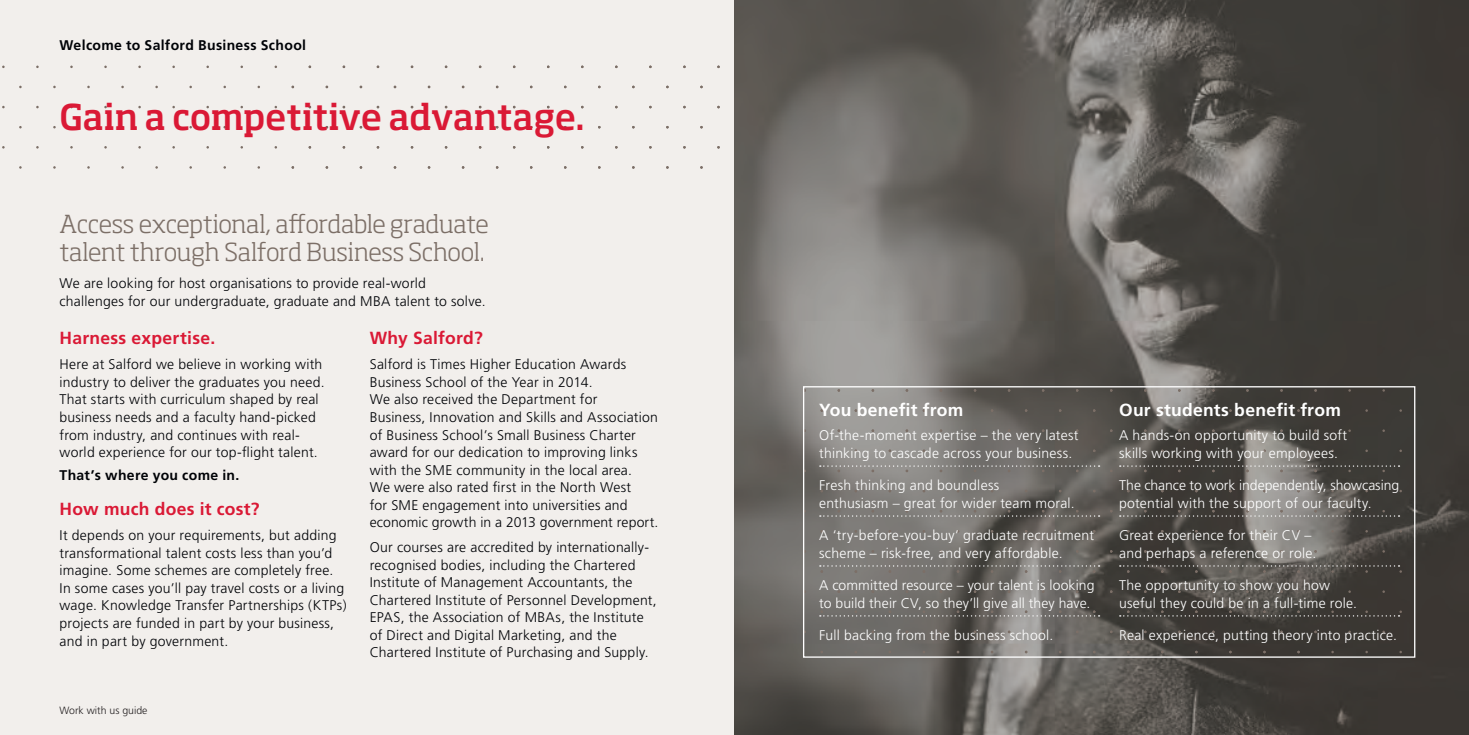
<style>
.page{position:relative;width:1469px;height:735px;background:#fff}
.page>*{position:absolute;margin:0;border:0;box-sizing:border-box;transform-origin:0 0}
.t1{font:500 35px "Soho Std";letter-spacing:-.015em;color:#da1935}
.t2{font:300 24.5px/28px "Soho Std";letter-spacing:-.015em;color:#7c6f67}
.t3{font:700 17.5px "Frutiger";letter-spacing:.015em;color:#da1935}
.t4{font:700 17.5px "Frutiger";letter-spacing:.015em;color:#fff}
.t5{font:300 14px/17.5px "Frutiger";letter-spacing:.015em;color:#000206}
.t6{font:300 14px/17.5px "Frutiger";letter-spacing:.015em;color:#fff}
.t7{font:700 14px "Frutiger";letter-spacing:.025em;color:#000206}
.t8{font:300 10.5px "Frutiger";color:#231f20}
</style>
<div class="page">
<div style="left:0;top:0;width:1468px;height:734px;background:#f2efec"></div>
<img style="left:734px;top:0;width:734px;height:734px">
<svg style="left:819px;top:465px;width:277px;height:7px;background:#83807d"></svg>
<svg style="left:819px;top:509px;width:277px;height:7px;background:#73706c"></svg>
<svg style="left:819px;top:565px;width:273px;height:7px;background:#7a7874"></svg>
<svg style="left:1092px;top:565px;width:7px;height:7px"></svg>
<svg style="left:819px;top:610px;width:273px;height:6px;background:#74716d"></svg>
<svg style="left:1092px;top:610px;width:7px;height:6px"></svg>
<svg style="left:1119px;top:465px;width:277px;height:7px;background:#5f5b57"></svg>
<svg style="left:1119px;top:509px;width:277px;height:7px;background:#63605c"></svg>
<svg style="left:1119px;top:565px;width:277px;height:7px;background:#595651"></svg>
<svg style="left:1398px;top:565px;width:3px;height:7px"></svg>
<svg style="left:1119px;top:610px;width:277px;height:6px;background:#47433f"></svg>
<svg style="left:1398px;top:610px;width:3px;height:6px"></svg>
<div style="left:803px;top:386px;width:612px;height:271px;border:1px solid #fff"></div>
<p class="t7" style="left:60px;top:37px;width:248px">Welcome to Salford Business School</p>
<h1 class="t1" style="left:60px;top:94px;width:527px">Gain a competitive advantage.</h1>
<h2 class="t2" style="left:60px;top:209px;width:430px">Access exceptional, affordable graduate talent through Salford Business School.</h2>
<p class="t5" style="left:60px;top:274px;width:427px">We are looking for host organisations to provide real-world challenges for our undergraduate, graduate and MBA talent to solve.</p>
<p class="t3" style="left:60px;top:328px;width:157px">Harness expertise.</p>
<p class="t5" style="left:60px;top:356px;width:267px">Here at Salford we believe in working with industry to deliver the graduates you need.<br>That starts with curriculum shaped by real business needs and a faculty hand-picked from industry, and continues with real&shy;world experience for our top-flight talent.</p>
<p class="t7" style="left:60px;top:466px;width:181px">That’s where you come in.</p>
<p class="t3" style="left:60px;top:499px;width:202px">How much does it cost?</p>
<p class="t5" style="left:60px;top:526px;width:289px">It depends on your requirements, but adding transformational talent costs less than you’d imagine. Some schemes are completely free.<br>In some cases you’ll pay travel costs or a living wage. Knowledge Transfer Partnerships (KTPs) projects are funded in part by your business, and in part by government.</p>
<p class="t3" style="left:370px;top:328px;width:115px">Why Salford?</p>
<p class="t5" style="left:370px;top:356px;width:290px">Salford is Times Higher Education Awards Business School of the Year in 2014.<br>We also received the Department for<br>Business, Innovation and Skills and Association of Business School’s Small Business Charter award for our dedication to improving links with the SME community in the local area.<br>We were also rated first in the North West<br>for SME engagement into universities and economic growth in a 2013 government report.</p>
<p class="t5" style="left:370px;top:538px;width:288px">Our courses are accredited by internationally&shy;recognised bodies, including the Chartered Institute of Management Accountants, the Chartered Institute of Personnel Development, EPAS, the Association of MBAs, the Institute of Direct and Digital Marketing, and the Chartered Institute of Purchasing and Supply.</p>
<p class="t8" style="left:60px;top:704px;width:89px">Work with us guide</p>
<p class="t4" style="left:819px;top:399px;width:146px">You benefit from</p>
<p class="t6" style="left:819px;top:427px;width:261px">Of-the-moment expertise – the very latest thinking to cascade across your business.</p>
<p class="t6" style="left:819px;top:476px;width:257px">Fresh thinking and boundless<br>enthusiasm – great for wider team moral.</p>
<p class="t6" style="left:819px;top:526px;width:276px">A ‘try-before-you-buy’ graduate recruitment scheme – risk-free, and very affordable.</p>
<p class="t6" style="left:819px;top:576px;width:277px">A committed resource – your talent is looking to build their CV, so they’ll give all they have.</p>
<p class="t6" style="left:819px;top:626px;width:236px">Full backing from the business school.</p>
<p class="t4" style="left:1119px;top:399px;width:223px">Our students benefit from</p>
<p class="t6" style="left:1119px;top:427px;width:230px">A hands-on opportunity to build soft skills working with your employees.</p>
<p class="t6" style="left:1119px;top:476px;width:281px">The chance to work independently, showcasing potential with the support of our faculty.</p>
<p class="t6" style="left:1119px;top:526px;width:199px">Great experience for their CV – and perhaps a reference or role.</p>
<p class="t6" style="left:1119px;top:576px;width:239px">The opportunity to show you how useful they could be in a full-time role.</p>
<p class="t6" style="left:1119px;top:626px;width:279px">Real experience, putting theory into practice.</p>
</div>
